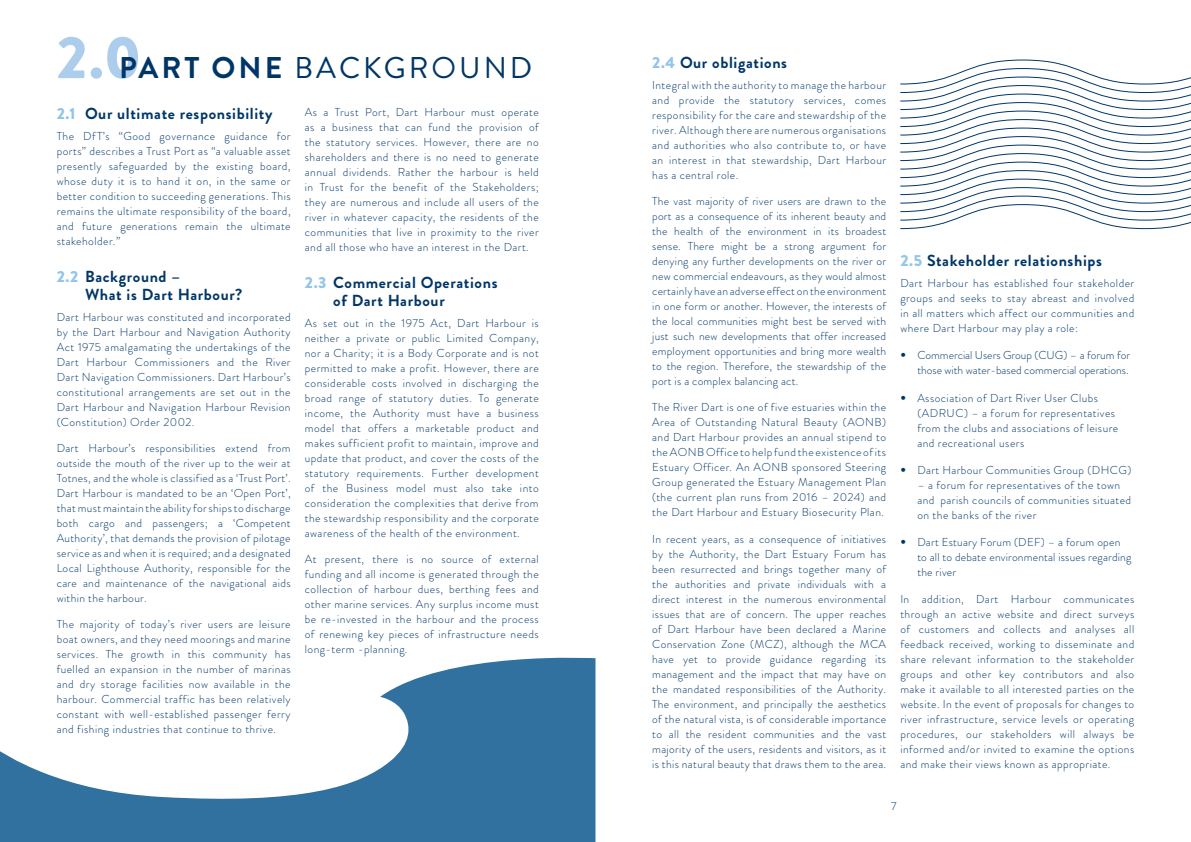
<style>
.page{position:relative;width:1191px;height:842px;background:#fff}
.page>*{position:absolute;margin:0;border:0;box-sizing:border-box;transform-origin:0 0}
.t1{font:30px "Brandon Grotesque";letter-spacing:.1em;color:#003667}
.t2{font:700 16px/18px "Brandon Grotesque";letter-spacing:.04em;color:#003667}
.t3{font:300 11.5px/15px "Brandon Grotesque";letter-spacing:.04em;color:#003667;text-align:justify}
.t4{font:300 11.5px/15px "Brandon Grotesque";letter-spacing:.015em;color:#003667}
.t5{font:300 11.5px/15px "Brandon Grotesque";color:#003667;text-align:right}
.s1{font-weight:900;font-size:60px;color:#accdeb}
.s2{font-weight:700}
.s3{font-weight:900;color:#92c5ea}
.s4{font-weight:900;font-size:14px}
</style>
<div class="page">
<svg style="left:900px;top:59px;width:291px;height:171px"></svg>
<svg style="left:0;top:657px;width:595px;height:185px;fill:#30719f"></svg>
<h1 class="t1" style="left:57px;top:47px;width:477px"><span class="s1">2.0</span><span class="s2">PART ONE</span> BACKGROUND</h1>
<h2 class="t2" style="left:57px;top:105px;width:217px"><span class="s3">2.1</span> Our ultimate responsibility</h2>
<p class="t3" style="left:57px;top:128px;width:235px">The DfT’s “Good governance guidance for ports” describes a Trust Port as “a valuable asset presently safeguarded by the existing board, whose duty it is to hand it on, in the same or better condition to succeeding generations. This remains the ultimate responsibility of the board, and future generations remain the ultimate stakeholder.”</p>
<h2 class="t2" style="left:85px;top:268px;width:159px;text-indent:-28px"><span class="s3">2.2</span> Background –<br>What is Dart Harbour?</h2>
<p class="t3" style="left:57px;top:309px;width:235px">Dart Harbour was constituted and incorporated by the Dart Harbour and Navigation Authority Act 1975 amalgamating the undertakings of the Dart Harbour Commissioners and the River Dart Navigation Commissioners. Dart Harbour’s constitutional arrangements are set out in the Dart Harbour and Navigation Harbour Revision (Constitution) Order 2002.</p>
<p class="t3" style="left:57px;top:440px;width:235px">Dart Harbour’s responsibilities extend from outside the mouth of the river up to the weir at Totnes, and the whole is classified as a ‘Trust Port’.<br>Dart Harbour is mandated to be an ‘Open Port’, that must maintain the ability for ships to discharge both cargo and passengers; a ‘Competent Authority’, that demands the provision of pilotage service as and when it is required; and a designated Local Lighthouse Authority, responsible for the care and maintenance of the navigational aids within the harbour.</p>
<p class="t3" style="left:57px;top:617px;width:235px">The majority of today’s river users are leisure boat owners, and they need moorings and marine services. The growth in this community has fuelled an expansion in the number of marinas and dry storage facilities now available in the harbour. Commercial traffic has been relatively constant with well-established passenger ferry and fishing industries that continue to thrive.</p>
<p class="t3" style="left:305px;top:104px;width:235px">As a Trust Port, Dart Harbour must operate as a business that can fund the provision of the statutory services. However, there are no shareholders and there is no need to generate annual dividends. Rather the harbour is held in Trust for the benefit of the Stakeholders; they are numerous and include all users of the river in whatever capacity, the residents of the communities that live in proximity to the river and all those who have an interest in the Dart.</p>
<h2 class="t2" style="left:333px;top:274px;width:166px;text-indent:-28px"><span class="s3">2.3</span> Commercial Operations of Dart Harbour</h2>
<p class="t3" style="left:305px;top:315px;width:235px">As set out in the 1975 Act, Dart Harbour is neither a private or public Limited Company, nor a Charity; it is a Body Corporate and is not permitted to make a profit. However, there are considerable costs involved in discharging the broad range of statutory duties. To generate income, the Authority must have a business model that offers a marketable product and makes sufficient profit to maintain, improve and update that product, and cover the costs of the statutory requirements. Further development of the Business model must also take into consideration the complexities that derive from the stewardship responsibility and the corporate awareness of the health of the environment.</p>
<p class="t3" style="left:305px;top:552px;width:235px">At present, there is no source of external funding and all income is generated through the collection of harbour dues, berthing fees and other marine services. Any surplus income must be re-invested in the harbour and the process of renewing key pieces of infrastructure needs long-term -planning.</p>
<h2 class="t2" style="left:652px;top:54px;width:136px"><span class="s3">2.4</span> Our obligations</h2>
<p class="t3" style="left:652px;top:77px;width:235px">Integral with the authority to manage the harbour and provide the statutory services, comes responsibility for the care and stewardship of the river. Although there are numerous organisations and authorities who also contribute to, or have an interest in that stewardship, Dart Harbour has a central role.</p>
<p class="t3" style="left:652px;top:193px;width:235px">The vast majority of river users are drawn to the port as a consequence of its inherent beauty and the health of the environment in its broadest sense. There might be a strong argument for denying any further developments on the river or new commercial endeavours, as they would almost certainly have an adverse effect on the environment in one form or another. However, the interests of the local communities might best be served with just such new developments that offer increased employment opportunities and bring more wealth to the region. Therefore, the stewardship of the port is a complex balancing act.</p>
<p class="t3" style="left:652px;top:400px;width:235px">The River Dart is one of five estuaries within the Area of Outstanding Natural Beauty (AONB) and Dart Harbour provides an annual stipend to the AONB Office to help fund the existence of its Estuary Officer. An AONB sponsored Steering Group generated the Estuary Management Plan (the current plan runs from 2016 – 2024) and the Dart Harbour and Estuary Biosecurity Plan.</p>
<p class="t3" style="left:652px;top:531px;width:235px">In recent years, as a consequence of initiatives by the Authority, the Dart Estuary Forum has been resurrected and brings together many of the authorities and private individuals with a direct interest in the numerous environmental issues that are of concern. The upper reaches of Dart Harbour have been declared a Marine Conservation Zone (MCZ), although the MCA have yet to provide guidance regarding its management and the impact that may have on the mandated responsibilities of the Authority.<br>The environment, and principally the aesthetics of the natural vista, is of considerable importance to all the resident communities and the vast majority of the users, residents and visitors, as it is this natural beauty that draws them to the area.</p>
<h2 class="t2" style="left:900px;top:252px;width:203px"><span class="s3">2.5</span> Stakeholder relationships</h2>
<p class="t3" style="left:900px;top:276px;width:235px">Dart Harbour has established four stakeholder groups and seeks to stay abreast and involved in all matters which affect our communities and where Dart Harbour may play a role:</p>
<p class="t5" style="left:900px;top:348px;width:231px"><span class="s4">•</span> Commercial Users Group (CUG) – a forum for those with water-based commercial operations.</p>
<p class="t3" style="left:917px;top:390px;width:202px;text-align:left;text-indent:-17px"><span class="s4">•</span> Association of Dart River User Clubs (ADRUC) – a forum for representatives from the clubs and associations of leisure and recreational users</p>
<p class="t3" style="left:900px;top:463px;width:232px"><span class="s4">•</span> Dart Harbour Communities Group (DHCG)</p>
<p class="t3" style="left:917px;top:478px;width:215px;text-align:left">– a forum for representatives of the town and parish councils of communities situated on the banks of the river</p>
<p class="t4" style="left:917px;top:535px;width:216px;text-indent:-17px"><span class="s4">•</span> Dart Estuary Forum (DEF) – a forum open to all to debate environmental issues regarding the river</p>
<p class="t3" style="left:900px;top:591px;width:235px">In addition, Dart Harbour communicates through an active website and direct surveys of customers and collects and analyses all feedback received, working to disseminate and share relevant information to the stakeholder groups and other key contributors and also make it available to all interested parties on the website. In the event of proposals for changes to river infrastructure, service levels or operating procedures, our stakeholders will always be informed and/or invited to examine the options and make their views known as appropriate.</p>
<p class="t3" style="left:891px;top:799px;width:7px">7</p>
</div>
